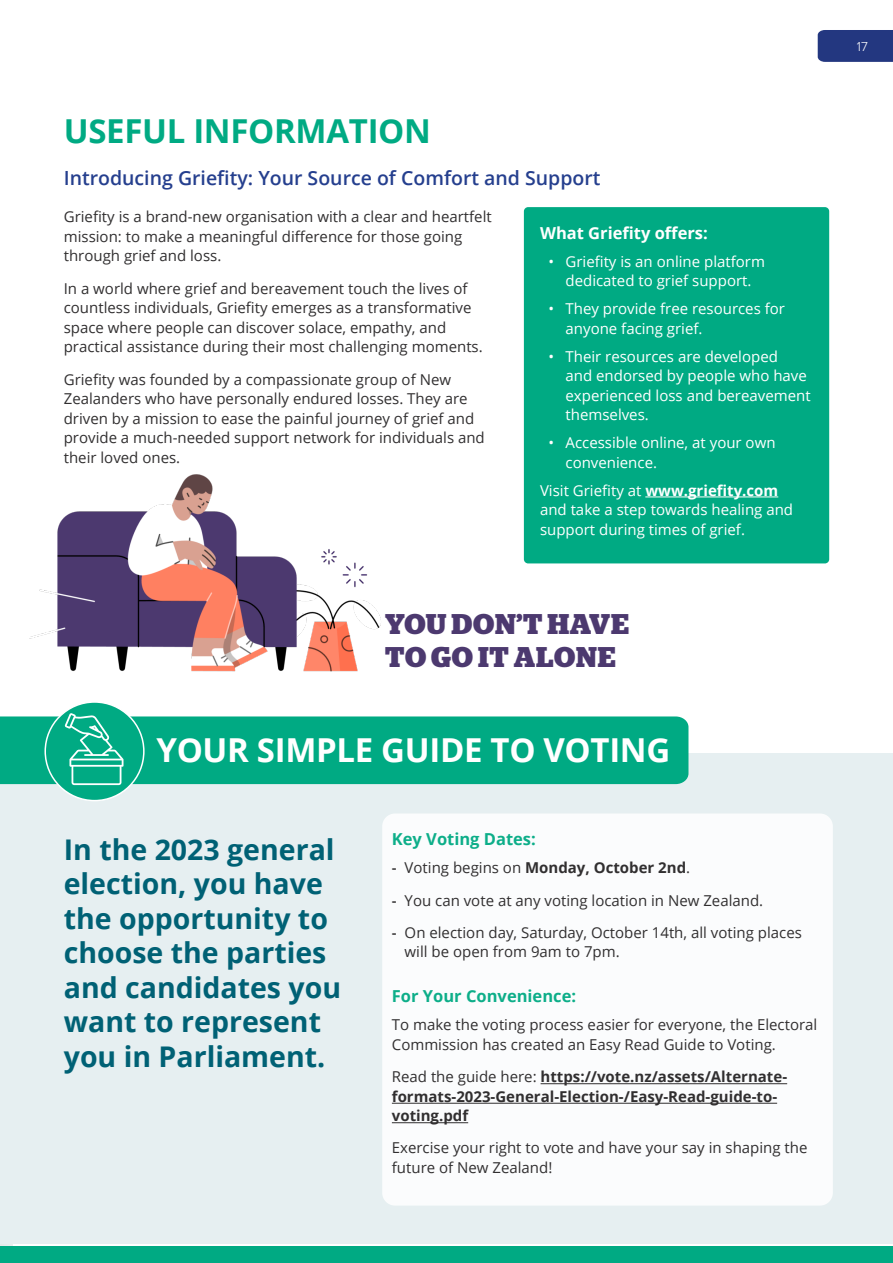
<style>
.page{position:relative;width:893px;height:1263px;background:#fff}
.page>*{position:absolute;margin:0;border:0;box-sizing:border-box;transform-origin:0 0}
.HEading_1{font:700 33px "Open Sans";letter-spacing:-.01em;color:#fff}
.HEading_1-2{font:700 33px "Open Sans";letter-spacing:-.01em;color:#00aa83}
.Intro_Para{font:700 28.5px/34.5px "Open Sans";color:#006175}
.HEading_1-3{font:700 28.5px/33px "Stag";letter-spacing:.03em;color:#4c396f}
.Heading_2{font:600 19.5px "Open Sans";color:#253f8e}
.Sub_1{font:700 16.5px "Open Sans";color:#0dae89}
.Sub_1-2{font:700 16.5px "Open Sans";color:#fff}
.Body{font:15px/19.5px "Open Sans";color:#312f30}
.Bullets{font:15px/19.5px "Open Sans";color:#fff}
.Body-2{font:700 15px/19.5px "Open Sans";color:#312f30}
.Body-3{font:15px/19.5px "Open Sans";color:#fff}
.t1{font:300 13.5px "Proxima Nova";color:#fff}
.s1{font-weight:700}
.s2{font-weight:600}
.s3{font-weight:400}
</style>
<div class="page">
<div style="left:0;top:1246px;width:893px;height:17px;background:#00aa83"></div>
<div style="left:0;top:753px;width:893px;height:491px;background:#e6eff1"></div>
<div style="left:524px;top:207px;width:305px;height:356px;background:#00aa83;border-radius:4px"></div>
<hr style="left:645px;top:496px;width:133px;height:1px;background:#fff">
<div style="left:0;top:716px;width:688px;height:68px;background:#00aa83"></div>
<div style="left:45px;top:702px;width:99px;height:99px;background:#00aa83;border-radius:50%"></div>
<div style="left:44px;top:701px;width:101px;height:100px;border:2px solid #fff;border-radius:50%"></div>
<svg style="left:65px;top:713px;width:59px;height:72px"></svg>
<div style="left:382px;top:813px;width:451px;height:392px;background:#fff;border-radius:13px"></div>
<hr style="left:541px;top:1083px;width:246px;height:1px;background:#312f30">
<hr style="left:392px;top:1103px;width:385px;height:1px;background:#312f30">
<hr style="left:392px;top:1122px;width:76px;height:1px;background:#312f30">
<img style="left:29px;top:474px;width:352px;height:198px">
<div style="left:818px;top:30px;width:75px;height:32px;background:#233780"></div>
<p class="HEading_1-2" style="left:64px;top:107px;width:369px">USEFUL INFORMATION</p>
<p class="Heading_2" style="left:64px;top:164px;width:538px">Introducing Griefity: Your Source of Comfort and Support</p>
<p class="Sub_1-2" style="left:540px;top:221px;width:169px">What Griefity offers:</p>
<p class="Bullets" style="left:549px;top:251px;width:218px;text-align:center">• Griefity is an online platform dedicated to grief support.</p>
<p class="Bullets" style="left:566px;top:299px;width:221px;text-indent:-17px">• They provide free resources for anyone facing grief.</p>
<p class="Bullets" style="left:566px;top:346px;width:247px;text-indent:-17px">• Their resources are developed<br>and endorsed by people who have experienced loss and bereavement themselves.</p>
<p class="Bullets" style="left:566px;top:433px;width:211px;text-indent:-17px">• Accessible online, at your own convenience.</p>
<p class="Body-3" style="left:540px;top:480px;width:255px">Visit Griefity at <span class="s1">www.griefity.com </span>and take a step towards healing and support during times of grief.</p>
<p class="Body" style="left:64px;top:207px;width:429px">Griefity is a brand-new organisation with a clear and heartfelt mission: to make a meaningful difference for those going through grief and loss.</p>
<p class="Body" style="left:64px;top:278px;width:420px">In a world where grief and bereavement touch the lives of countless individuals, Griefity emerges as a transformative space where people can discover solace, empathy, and practical assistance during their most challenging moments.</p>
<p class="Body" style="left:64px;top:369px;width:423px">Griefity was founded by a compassionate group of New Zealanders who have personally endured losses. They are driven by a mission to ease the painful journey of grief and provide a much-needed support network for individuals and their loved ones.</p>
<p class="HEading_1-3" style="left:385px;top:607px;width:245px">YOU DON’T HAVE<br>TO GO IT ALONE</p>
<p class="HEading_1" style="left:156px;top:727px;width:515px">YOUR SIMPLE GUIDE TO VOTING</p>
<p class="Intro_Para" style="left:64px;top:831px;width:279px">In the 2023 general election, you have the opportunity to choose the parties and candidates you want to represent you in Parliament.</p>
<p class="Sub_1" style="left:392px;top:828px;width:145px">Key Voting Dates:</p>
<p class="Body-2" style="left:392px;top:858px;width:300px"><span class="s2">-</span> <span class="s3">Voting begins on</span> Monday, October 2nd<span class="s3">.</span></p>
<p class="Body" style="left:392px;top:890px;width:373px"><span class="s2">-</span> You can vote at any voting location in New Zealand.</p>
<p class="Body" style="left:405px;top:922px;width:399px;text-indent:-13px"><span class="s2">-</span> On election day, Saturday, October 14th, all voting places will be open from 9am to 7pm.</p>
<p class="Sub_1" style="left:392px;top:985px;width:186px">For Your Convenience:</p>
<p class="Body" style="left:392px;top:1015px;width:427px">To make the voting process easier for everyone, the Electoral<br>Commission has created an Easy Read Guide to Voting.</p>
<p class="Body-2" style="left:392px;top:1067px;width:397px"><span class="s3">Read the guide here:</span> https://vote.nz/assets/Alternate&shy;formats-2023-General-Election-/Easy-Read-guide-to&shy;voting.pdf</p>
<p class="Body" style="left:392px;top:1138px;width:417px">Exercise your right to vote and have your say in shaping the future of New Zealand!</p>
<p class="t1" style="left:857px;top:40px;width:12px">17</p>
</div>
